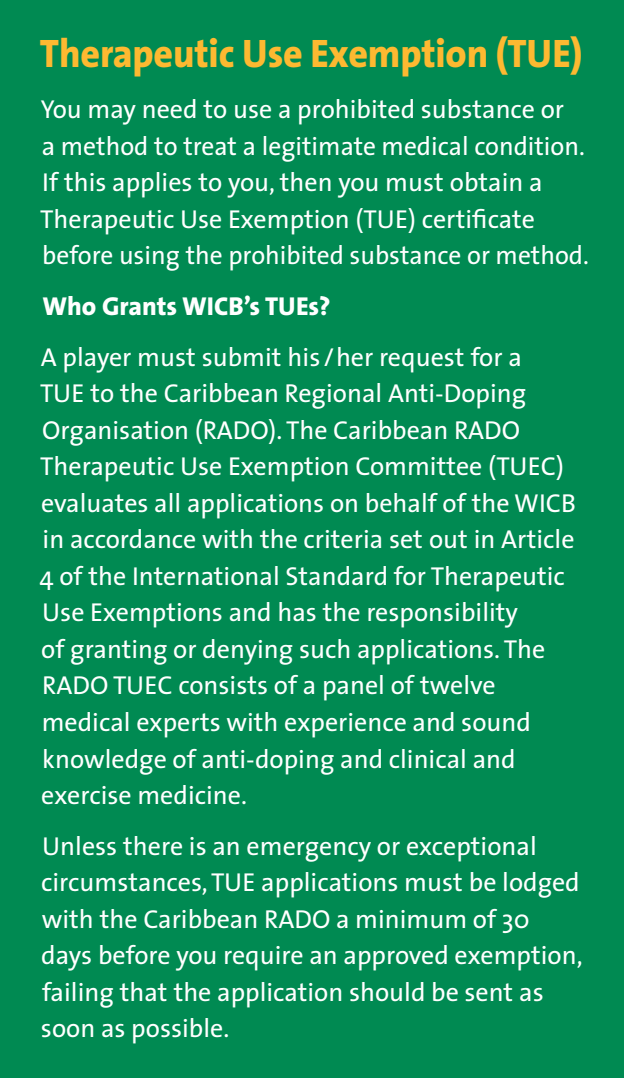
<style>
.page{position:relative;width:624px;height:1078px;background:#fff}
.page>*{position:absolute;margin:0;border:0;box-sizing:border-box;transform-origin:0 0}
.t1{font:800 40px "The Sans";letter-spacing:-.005em;color:#fdb931;scale:.95 1}
.t2{font:26px/36.4px "The Sans";color:#fff}
.t3{font:800 26px "The Sans";color:#fff}
</style>
<div class="page">
<div style="left:0;top:0;width:624px;height:1077px;background:#008a52"></div>
<h1 class="t1" style="left:40px;top:20px;width:572px">Therapeutic Use Exemption (TUE)</h1>
<p class="t2" style="left:40px;top:90px;width:550px">You may need to use a prohibited substance or<br>a method to treat a legitimate medical condition.<br>If this applies to you, then you must obtain a Therapeutic Use Exemption (TUE) certificate before using the prohibited substance or method.</p>
<p class="t3" style="left:42px;top:284px;width:290px">Who Grants WICB’s TUEs?</p>
<p class="t2" style="left:40px;top:338px;width:538px">A player must submit his /her request for a<br>TUE to the Caribbean Regional Anti-Doping Organisation (RADO). The Caribbean RADO Therapeutic Use Exemption Committee (TUEC) evaluates all applications on behalf of the WICB in accordance with the criteria set out in Article 4 of the International Standard for Therapeutic Use Exemptions and has the responsibility<br>of granting or denying such applications. The RADO TUEC consists of a panel of twelve medical experts with experience and sound knowledge of anti-doping and clinical and exercise medicine.</p>
<p class="t2" style="left:41px;top:826px;width:543px">Unless there is an emergency or exceptional circumstances, TUE applications must be lodged with the Caribbean RADO a minimum of 30 days before you require an approved exemption, failing that the application should be sent as soon as possible.</p>
</div>
